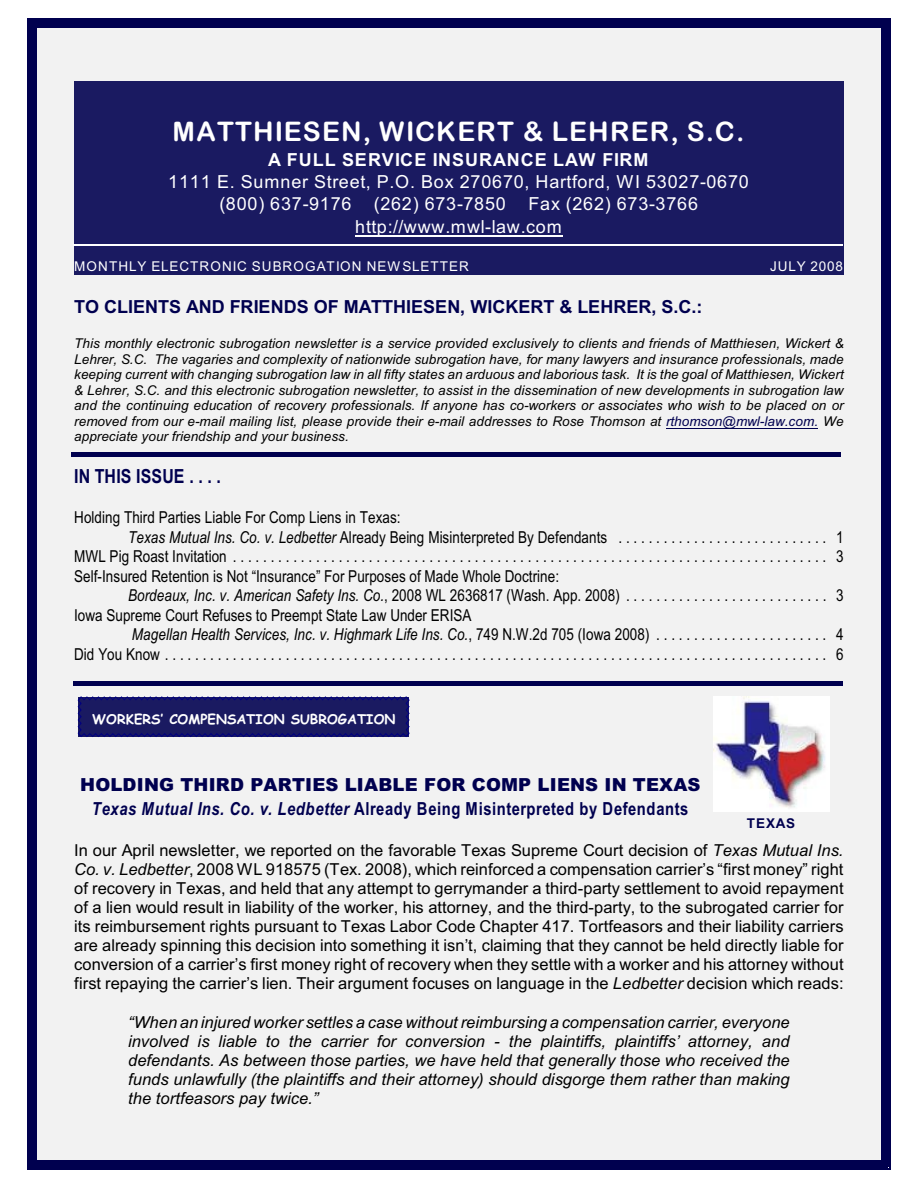
<style>
.page{position:relative;width:918px;height:1188px;background:#fff}
.page>*{position:absolute;margin:0;border:0;box-sizing:border-box;transform-origin:0 0}
.t1{font:27px "Arial Rounded MT Bold";letter-spacing:.045em;color:#fff}
.t2{font:700 19.5px "Arial Narrow";letter-spacing:.005em;color:#00004f}
.t3{font:18px/22.4px "Arial";letter-spacing:.045em;color:#fff;text-align:center}
.t4{font:700 18px "Arial Narrow";letter-spacing:.035em;color:#00004f}
.t5{font:700 18px "Arial";letter-spacing:.005em;color:#00004f}
.t6{font:900 18px "Arial";letter-spacing:.015em;color:#00004f}
.t7{font:700 18px "Arial";letter-spacing:.05em;color:#fff}
.t8{font:16.5px/19px "Arial";letter-spacing:.005em;color:#000;text-align:justify}
.t9{font:16.5px "Arial Narrow";letter-spacing:.005em;color:#000}
.t10{font:italic 16.5px/19px "Arial";letter-spacing:.005em;color:#000;text-align:justify}
.t11{font:italic 16.5px "Arial Narrow";letter-spacing:.005em;color:#000}
.t12{font:italic 13.5px/15.5px "Arial";letter-spacing:.005em;color:#000;text-align:justify}
.t13{font:13.5px "Arial";letter-spacing:.075em;color:#fff}
.t14{font:700 13.5px "Comic Sans MS";letter-spacing:.005em;color:#fff}
.t15{font:700 13.5px "Arial";letter-spacing:.065em;color:#00004f}
.s1{color:#00004f}
.s2{font-style:italic}
.s3{font-style:normal}
</style>
<div class="page">
<div style="left:30px;top:21px;width:858px;height:1146px;background:#f2f2f2"></div>
<div style="left:30px;top:21px;width:7px;height:1146px;background:#00004f"></div>
<div style="left:881px;top:21px;width:7px;height:1146px;background:#00004f"></div>
<div style="left:30px;top:21px;width:858px;height:7px;background:#00004f"></div>
<div style="left:30px;top:1160px;width:858px;height:7px;background:#00004f"></div>
<hr style="left:27px;top:18px;width:1px;height:1152px;background:#00004f">
<hr style="left:890px;top:18px;width:1px;height:1152px;background:#00004f">
<hr style="left:27px;top:18px;width:864px;height:1px;background:#00004f">
<hr style="left:27px;top:1169px;width:864px;height:1px;background:#00004f">
<div style="left:74px;top:81px;width:769px;height:33px;background:#1a1a61"></div>
<div style="left:74px;top:114px;width:769px;height:33px;background:#1a1a61"></div>
<div style="left:74px;top:147px;width:769px;height:23px;background:#1a1a61"></div>
<div style="left:74px;top:170px;width:769px;height:22px;background:#1a1a61"></div>
<div style="left:74px;top:192px;width:769px;height:22px;background:#1a1a61"></div>
<div style="left:74px;top:215px;width:769px;height:22px;background:#1a1a61"></div>
<div style="left:74px;top:237px;width:769px;height:20px;background:#1a1a61"></div>
<div style="left:74px;top:258px;width:769px;height:16px;background:#1a1a61"></div>
<svg style="left:77px;top:696px;width:333px;height:41px;background:#1e1e67"></svg>
<hr style="left:355px;top:235px;width:208px;height:2px;background:#fff">
<hr style="left:666px;top:428px;width:148px;height:1px;background:#00004f">
<hr style="left:74px;top:244px;width:769px;height:2px;background:#fff">
<hr style="left:71px;top:453px;width:770px;height:4px;background:#00004f">
<hr style="left:74px;top:681px;width:769px;height:4px;background:#00004f">
<img style="left:714px;top:696px;width:115px;height:116px">
<h1 class="t1" style="left:172px;top:121px;width:574px">MATTHIESEN, WICKERT &amp; LEHRER, S.C.</h1>
<p class="t7" style="left:268px;top:152px;width:382px">A FULL SERVICE INSURANCE LAW FIRM</p>
<p class="t3" style="left:168px;top:172px;width:582px">1111 E. Sumner Street, P.O. Box 270670, Hartford, WI 53027-0670 (800) 637-9176 (262) 673-7850 Fax (262) 673-3766 http://www.mwl-law.com</p>
<p class="t13" style="left:74px;top:262px;width:396px">MONTHLY ELECTRONIC SUBROGATION NEWSLETTER</p>
<p class="t13" style="left:770px;top:262px;width:74px">JULY 2008</p>
<p class="t5" style="left:74px;top:300px;width:630px">TO CLIENTS AND FRIENDS OF MATTHIESEN, WICKERT &amp; LEHRER, S.C.:</p>
<p class="t12" style="left:74px;top:337px;width:771px">This monthly electronic subrogation newsletter is a service provided exclusively to clients and friends of Matthiesen, Wickert &amp; Lehrer, S.C. The vagaries and complexity of nationwide subrogation have, for many lawyers and insurance professionals, made keeping current with changing subrogation law in all fifty states an arduous and laborious task. It is the goal of Matthiesen, Wickert &amp; Lehrer, S.C. and this electronic subrogation newsletter, to assist in the dissemination of new developments in subrogation law and the continuing education of recovery professionals. If anyone has co-workers or associates who wish to be placed on or removed from our e-mail mailing list, please provide their e-mail addresses to Rose Thomson at <span class="s1">rthomson@mwl-law.com.</span> We appreciate your friendship and your business.</p>
<p class="t2" style="left:74px;top:469px;width:148px">IN THIS ISSUE . . . .</p>
<p class="t9" style="left:74px;top:511px;width:328px">Holding Third Parties Liable For Comp Liens in Texas:</p>
<p class="t9" style="left:128px;top:531px;width:717px"><span class="s2">Texas Mutual Ins. Co. v. Ledbetter</span> Already Being Misinterpreted By Defendants . . . . . . . . . . . . . . . . . . . . . . . . . . . . 1</p>
<p class="t9" style="left:74px;top:550px;width:771px">MWL Pig Roast Invitation ............................................................................... 3</p>
<p class="t9" style="left:74px;top:570px;width:487px">Self-Insured Retention is Not “Insurance” For Purposes of Made Whole Doctrine:</p>
<p class="t9" style="left:128px;top:589px;width:717px"><span class="s2">Bordeaux, Inc. v. American Safety Ins. Co.</span>, 2008 WL 2636817 (Wash. App. 2008) . . . . . . . . . . . . . . . . . . . . . . . . . . . 3</p>
<p class="t9" style="left:74px;top:609px;width:399px">Iowa Supreme Court Refuses to Preempt State Law Under ERISA</p>
<p class="t11" style="left:132px;top:628px;width:713px">Magellan Health Services, Inc. v. Highmark Life Ins. Co.<span class="s3">, 749 N.W.2d 705 (Iowa 2008) . . . . . . . . . . . . . . . . . . . . . . . 4</span></p>
<p class="t9" style="left:74px;top:648px;width:771px">Did You Know........................................................................................ 6</p>
<p class="t14" style="left:92px;top:713px;width:305px">WORKERS’ COMPENSATION SUBROGATION</p>
<p class="t6" style="left:80px;top:778px;width:622px">HOLDING THIRD PARTIES LIABLE FOR COMP LIENS IN TEXAS</p>
<p class="t4" style="left:92px;top:802px;width:598px"><span class="s2">Texas Mutual Ins. Co. v. Ledbetter</span> Already Being Misinterpreted by Defendants</p>
<p class="t8" style="left:74px;top:842px;width:771px">In our April newsletter, we reported on the favorable Texas Supreme Court decision of <span class="s2">Texas Mutual Ins.<br>Co. v. Ledbetter</span>, 2008 WL 918575 (Tex. 2008), which reinforced a compensation carrier’s “first money” right of recovery in Texas, and held that any attempt to gerrymander a third-party settlement to avoid repayment of a lien would result in liability of the worker, his attorney, and the third-party, to the subrogated carrier for its reimbursement rights pursuant to Texas Labor Code Chapter 417. Tortfeasors and their liability carriers are already spinning this decision into something it isn’t, claiming that they cannot be held directly liable for conversion of a carrier’s first money right of recovery when they settle with a worker and his attorney without first repaying the carrier’s lien. Their argument focuses on language in the <span class="s2">Ledbetter</span> decision which reads:</p>
<p class="t10" style="left:128px;top:1014px;width:663px">“When an injured worker settles a case without reimbursing a compensation carrier, everyone involved is liable to the carrier for conversion - the plaintiffs, plaintiffs’ attorney, and defendants. As between those parties, we have held that generally those who received the funds unlawfully (the plaintiffs and their attorney) should disgorge them rather than making the tortfeasors pay twice.”</p>
<p class="t15" style="left:747px;top:818px;width:50px">TEXAS</p>
</div>
